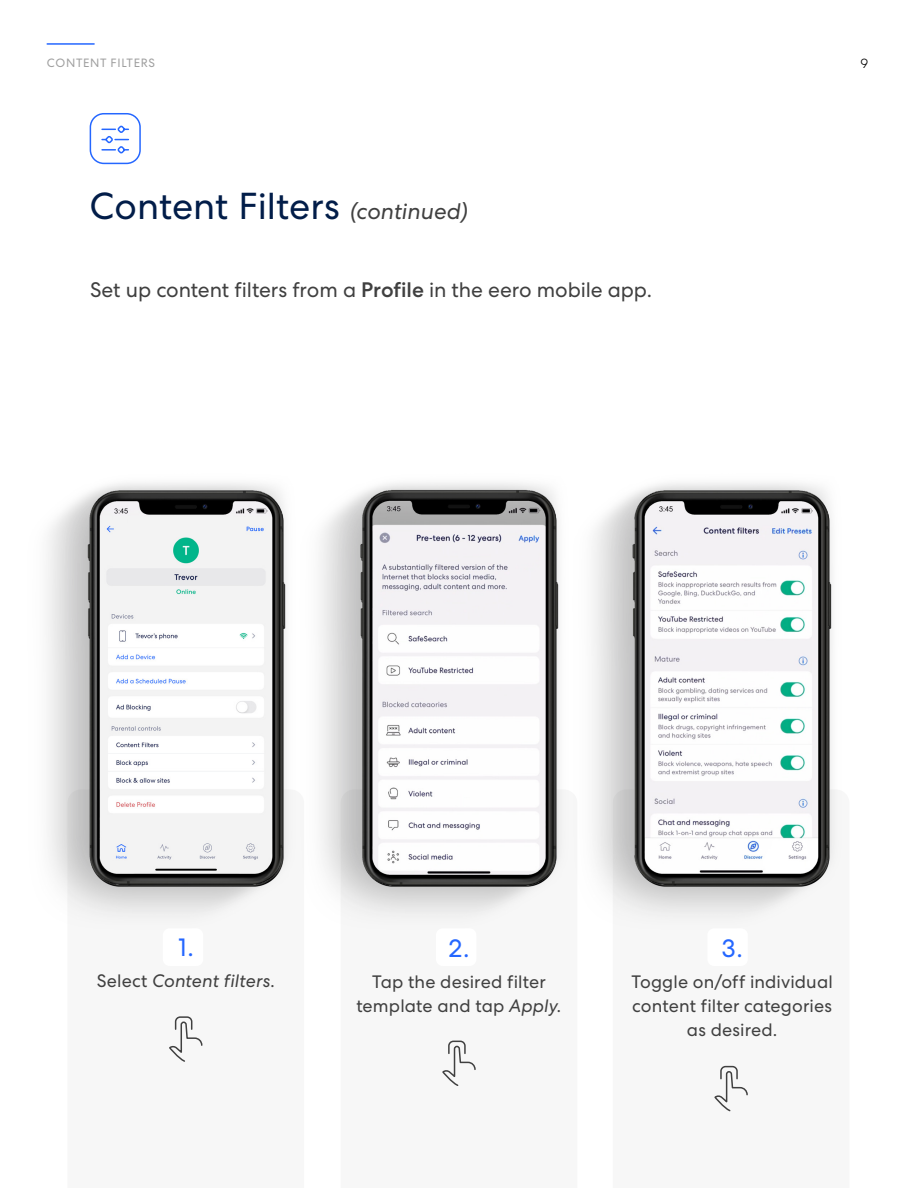
<style>
.page{position:relative;width:918px;height:1188px;background:#fff}
.page>*{position:absolute;margin:0;border:0;box-sizing:border-box;transform-origin:0 0}
.Headline_16_19{font:37.5px "Centra No 2";color:#021d49}
.Headline_16_19-2{font:25.5px "Centra No 2";color:#2567ff}
.Headline_16_19-3{font:21px "Centra No 2";letter-spacing:-.005em;color:#404040}
.Headline_16_19-4{font:18px/24px "Centra No 2";letter-spacing:.005em;color:#404040;text-align:center}
.Headline_16_19-5{font:italic 18px "Centra No 2";letter-spacing:.005em;color:#404040}
.t1{font:300 13.5px "Centra No 2";color:#000}
.Headline_16_19-6{font:12px "Centra No 2";letter-spacing:.055em;color:#9f9f9f}
.s1{font-style:italic;font-size:22.5px;color:#404040}
.s2{font-weight:500}
.s3{font-style:normal}
.s4{font-style:italic}
</style>
<div class="page">
<hr style="left:47px;top:43px;width:47px;height:2px;background:#2567ff">
<div style="left:90px;top:113px;width:51px;height:51px;border:2px solid #2567ff;border-radius:13px"></div>
<img style="left:47px;top:483px;width:243px;height:440px">
<img style="left:84px;top:489px;width:203px;height:397px">
<img style="left:357px;top:489px;width:195px;height:399px">
<img style="left:552px;top:483px;width:285px;height:447px">
<img style="left:630px;top:489px;width:203px;height:398px">
<svg style="left:101px;top:125px;width:28px;height:29px"></svg>
<svg style="left:442px;top:1040px;width:34px;height:46px"></svg>
<svg style="left:169px;top:1016px;width:34px;height:46px"></svg>
<div style="left:707px;top:928px;width:41px;height:38px;background:#fff;border-radius:7px"></div>
<svg style="left:714px;top:1065px;width:34px;height:47px"></svg>
<p class="Headline_16_19-6" style="left:47px;top:56px;width:110px">CONTENT FILTERS</p>
<p class="t1" style="left:860px;top:55px;width:9px">9</p>
<p class="Headline_16_19" style="left:90px;top:185px;width:380px">Content Filters <span class="s1">(continued)</span></p>
<p class="Headline_16_19-3" style="left:90px;top:278px;width:563px">Set up content filters from a <span class="s2">Profile</span> in the eero mobile app.</p>
<p class="Headline_16_19-2" style="left:178px;top:933px;width:17px">1.</p>
<p class="Headline_16_19-5" style="left:97px;top:970px;width:180px"><span class="s3">Select</span> Content filters.</p>
<p class="Headline_16_19-2" style="left:449px;top:934px;width:22px">2.</p>
<p class="Headline_16_19-4" style="left:356px;top:970px;width:207px">Tap the desired filter template and tap <span class="s4">Apply.</span></p>
<p class="Headline_16_19-2" style="left:722px;top:934px;width:23px">3.</p>
<p class="Headline_16_19-4" style="left:632px;top:970px;width:203px">Toggle on/off individual content filter categories as desired.</p>
</div>
